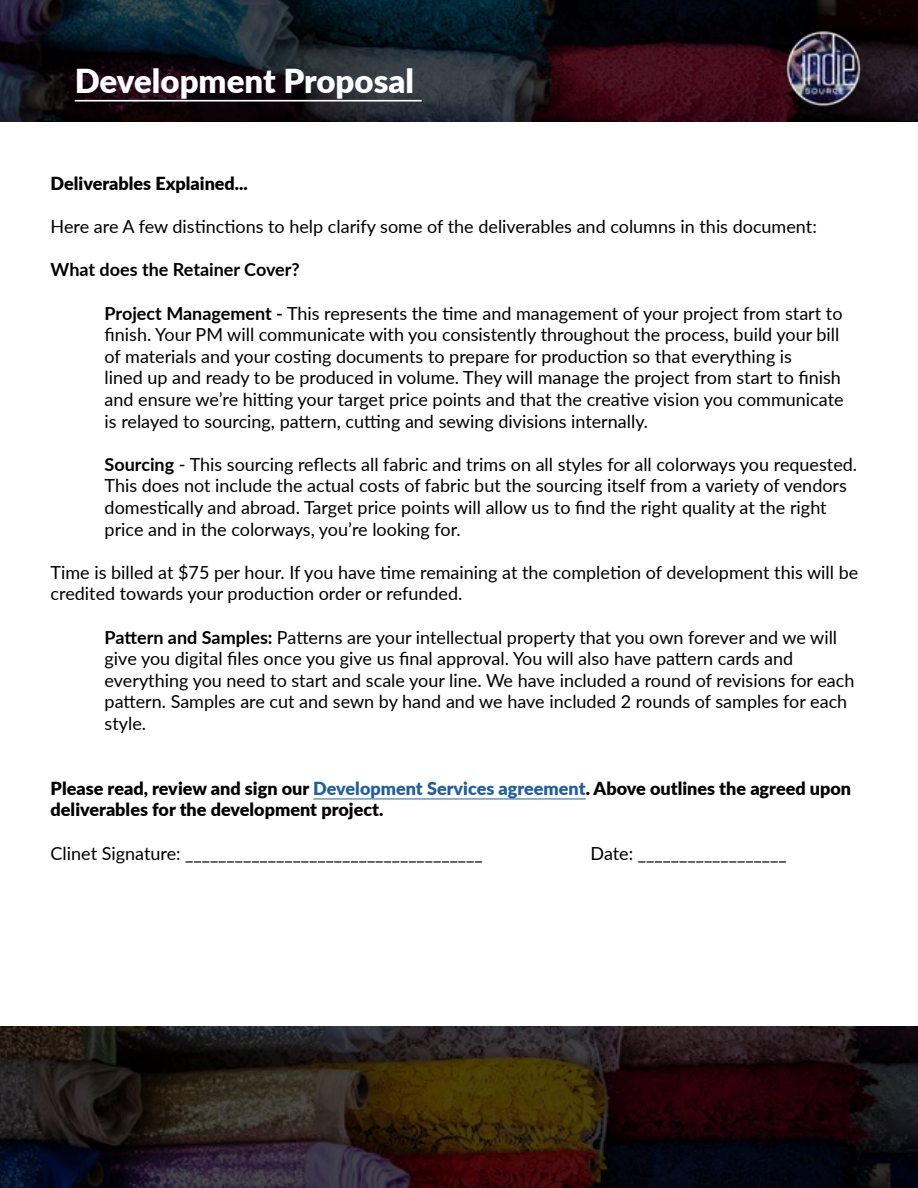
<style>
.page{position:relative;width:918px;height:1188px;background:#fff}
.page>*{position:absolute;margin:0;border:0;box-sizing:border-box;transform-origin:0 0}
.t1{font:900 33px "Lato";color:#fff}
.t2{font:18px/21.6px "Lato";color:#000101}
.t3{font:900 18px/21.6px "Lato";color:#000101}
.t4{font:700 18px "Lato";color:#000101}
.s1{font-weight:700}
.s2{color:#215e9e}
</style>
<div class="page">
<svg style="left:0;top:0;width:918px;height:122px;background:#1a151e"></svg>
<img style="left:784px;top:29px;width:78px;height:79px">
<hr style="left:75px;top:100px;width:347px;height:2px;background:#fff">
<svg style="left:0;top:1026px;width:918px;height:162px;background:#241916"></svg>
<hr style="left:313px;top:798px;width:273px;height:1px;background:#215e9e">
<h1 class="t1" style="left:75px;top:56px;width:341px">Development Proposal</h1>
<p class="t3" style="left:51px;top:172px;width:199px">Deliverables Explained...</p>
<p class="t2" style="left:51px;top:215px;width:768px">Here are A few distinctions to help clarify some of the deliverables and columns in this document:</p>
<p class="t4" style="left:51px;top:257px;width:251px">What does the Retainer Cover?</p>
<p class="t2" style="left:105px;top:301px;width:740px"><span class="s1">Project Management -</span> This represents the time and management of your project from start to finish. Your PM will communicate with you consistently throughout the process, build your bill of materials and your costing documents to prepare for production so that everything is<br>lined up and ready to be produced in volume. They will manage the project from start to finish and ensure we’re hitting your target price points and that the creative vision you communicate is relayed to sourcing, pattern, cutting and sewing divisions internally.</p>
<p class="t2" style="left:105px;top:453px;width:754px"><span class="s1">Sourcing</span> - This sourcing reflects all fabric and trims on all styles for all colorways you requested.<br>This does not include the actual costs of fabric but the sourcing itself from a variety of vendors domestically and abroad. Target price points will allow us to find the right quality at the right price and in the colorways, you’re looking for.</p>
<p class="t2" style="left:51px;top:561px;width:809px">Time is billed at $75 per hour. If you have time remaining at the completion of development this will be credited towards your production order or refunded.</p>
<p class="t2" style="left:105px;top:625px;width:751px"><span class="s1">Pattern and Samples:</span> Patterns are your intellectual property that you own forever and we will give you digital files once you give us final approval. You will also have pattern cards and everything you need to start and scale your line. We have included a round of revisions for each pattern. Samples are cut and sewn by hand and we have included 2 rounds of samples for each style.</p>
<p class="t3" style="left:51px;top:777px;width:802px">Please read, review and sign our <span class="s2">Development Services agreement</span>. Above outlines the agreed upon deliverables for the development project.</p>
<p class="t2" style="left:51px;top:841px;width:434px">Clinet Signature: ____________________________________</p>
<p class="t2" style="left:591px;top:841px;width:198px">Date: __________________</p>
</div>
